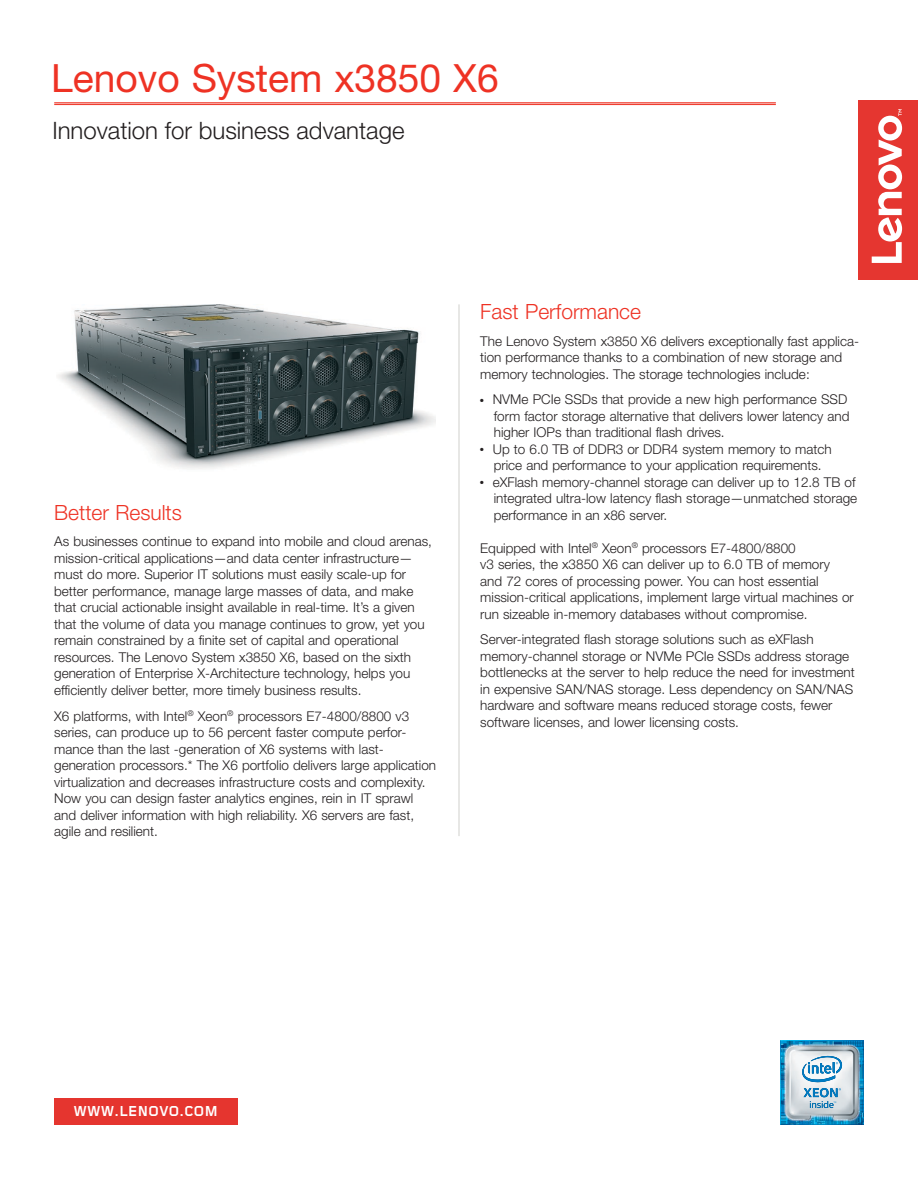
<style>
.page{position:relative;width:918px;height:1188px;background:#fff}
.page>*{position:absolute;margin:0;border:0;box-sizing:border-box;transform-origin:0 0}
.t1{font:39px "Helvetica Neue LT Std";color:#ee3224}
.t2{font:300 24px "Helvetica Neue LT Std";color:#231f20}
.t3{font:300 21px "Helvetica Neue LT Std";color:#ee3224}
.t4{font:700 15px "Foundry Gridnik";color:#fff}
.t5{font:300 13.5px/16.5px "Helvetica Neue LT Std";color:#231f20}
.t6{font:4.5px "Zapf Dingbats";color:#231f20}
</style>
<div class="page">
<div style="left:858px;top:100px;width:60px;height:180px;background:#e53630"></div>
<svg style="left:872px;top:109px;width:30px;height:154px"></svg>
<div style="left:54px;top:1098px;width:184px;height:26px;background:#e5352f"></div>
<img style="left:780px;top:1041px;width:84px;height:83px">
<svg style="left:801px;top:1054px;width:42px;height:54px"></svg>
<img style="left:58px;top:304px;width:378px;height:165px">
<hr style="left:54px;top:102px;width:722px;height:1px;background:#ee3224">
<hr style="left:54px;top:104px;width:722px;height:1px;background:#ee3224">
<hr style="left:459px;top:304px;width:1px;height:532px;background:#d0d0cd">
<h1 class="t1" style="left:51px;top:54px;width:449px">Lenovo System x3850 X6</h1>
<h2 class="t2" style="left:52px;top:116px;width:354px">Innovation for business advantage</h2>
<h2 class="t3" style="left:54px;top:500px;width:129px">Better Results</h2>
<p class="t5" style="left:54px;top:533px;width:379px">As businesses continue to expand into mobile and cloud arenas, mission-critical applications—and data center infrastructure— must do more. Superior IT solutions must easily scale-up for better performance, manage large masses of data, and make that crucial actionable insight available in real-time. It’s a given that the volume of data you manage continues to grow, yet you remain constrained by a finite set of capital and operational resources. The Lenovo System x3850 X6, based on the sixth generation of Enterprise X-Architecture technology, helps you efficiently deliver better, more timely business results.</p>
<p class="t5" style="left:54px;top:707px;width:384px">X6 platforms, with Intel<sup>®</sup> Xeon<sup>®</sup> processors E7-4800/8800 v3 series, can produce up to 56 percent faster compute perfor&shy;mance than the last -generation of X6 systems with last&shy;generation processors.* The X6 portfolio delivers large application virtualization and decreases infrastructure costs and complexity.<br>Now you can design faster analytics engines, rein in IT sprawl and deliver information with high reliability. X6 servers are fast, agile and resilient.</p>
<h2 class="t3" style="left:480px;top:299px;width:162px">Fast Performance</h2>
<p class="t5" style="left:480px;top:332px;width:380px">The Lenovo System x3850 X6 delivers exceptionally fast applica&shy;tion performance thanks to a combination of new storage and memory technologies. The storage technologies include:</p>
<p class="t6" style="left:480px;top:398px;width:11px">●● ●</p>
<p class="t5" style="left:493px;top:391px;width:366px">NVMe PCIe SSDs that provide a new high performance SSD form factor storage alternative that delivers lower latency and higher IOPs than traditional flash drives.<br>Up to 6.0 TB of DDR3 or DDR4 system memory to match price and performance to your application requirements. eXFlash memory-channel storage can deliver up to 12.8 TB of integrated ultra-low latency flash storage—unmatched storage performance in an x86 server.</p>
<p class="t5" style="left:480px;top:539px;width:375px">Equipped with Intel<sup>®</sup> Xeon<sup>®</sup> processors E7-4800/8800<br>v3 series, the x3850 X6 can deliver up to 6.0 TB of memory and 72 cores of processing power. You can host essential mission-critical applications, implement large virtual machines or run sizeable in-memory databases without compromise.</p>
<p class="t5" style="left:480px;top:631px;width:376px">Server-integrated flash storage solutions such as eXFlash memory-channel storage or NVMe PCIe SSDs address storage bottlenecks at the server to help reduce the need for investment in expensive SAN/NAS storage. Less dependency on SAN/NAS hardware and software means reduced storage costs, fewer software licenses, and lower licensing costs.</p>
<p class="t4" style="left:74px;top:1103px;width:146px">WWW.LENOVO.COM</p>
</div>
